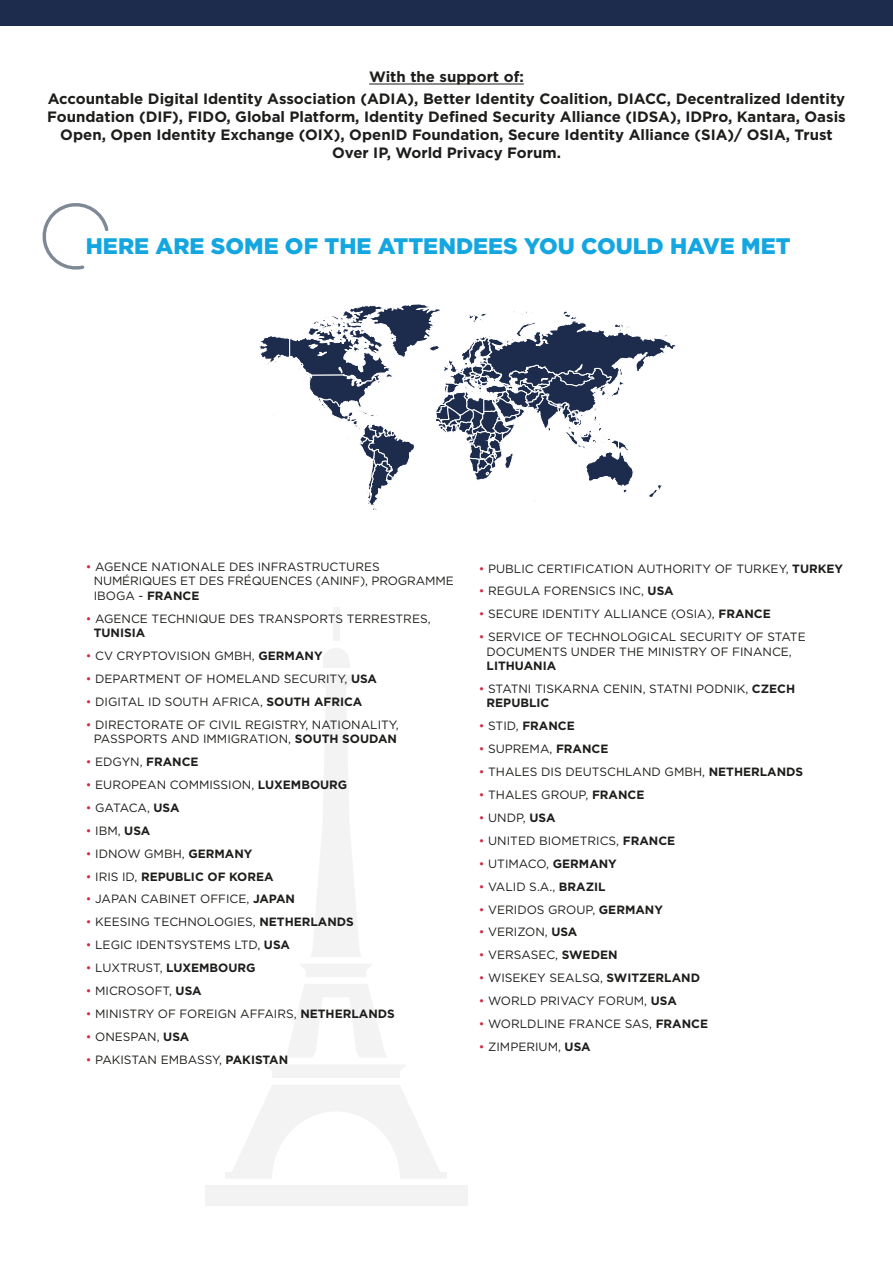
<style>
.page{position:relative;width:893px;height:1263px;background:#fff}
.page>*{position:absolute;margin:0;border:0;box-sizing:border-box;transform-origin:0 0}
.t1{font:900 22.5px "Gotham";color:#13a6e0}
.t2{font:700 15px/18px "Gotham";color:#1d1d1b;text-align:center}
.t3{font:12px/14.4px "Gotham";color:#1d1d1b}
.t4{font:700 12px "Gotham";color:#1d1d1b}
.s1{color:#d02941}
.s2{font-weight:700}
.s3{font-weight:400;color:#d02941}
.s4{font-weight:400}
</style>
<div class="page">
<div style="left:205px;top:1185px;width:262px;height:20px;background:#f3f3f4"></div>
<svg style="left:225px;top:1085px;width:222px;height:93px"></svg>
<svg style="left:286px;top:984px;width:101px;height:73px"></svg>
<div style="left:267px;top:1065px;width:138px;height:13px;background:#f3f3f4"></div>
<svg style="left:300px;top:964px;width:72px;height:13px"></svg>
<svg style="left:311px;top:675px;width:50px;height:282px"></svg>
<div style="left:323px;top:661px;width:26px;height:7px;background:#f3f3f4"></div>
<svg style="left:323px;top:648px;width:26px;height:13px"></svg>
<div style="left:333px;top:608px;width:6px;height:33px;background:#f3f3f4"></div>
<div style="left:0;top:0;width:893px;height:26px;background:#1d2c4c"></div>
<svg style="left:42px;top:203px;width:67px;height:67px"></svg>
<hr style="left:369px;top:84px;width:155px;height:1px;background:#1d1d1b">
<svg style="left:259px;top:304px;width:417px;height:206px"></svg>
<p class="t2" style="left:369px;top:67px;width:156px">With the support of:</p>
<p class="t2" style="left:47px;top:90px;width:800px">Accountable Digital Identity Association (ADIA), Better Identity Coalition, DIACC, Decentralized Identity Foundation (DIF), FIDO, Global Platform, Identity Defined Security Alliance (IDSA), IDPro, Kantara, Oasis Open, Open Identity Exchange (OIX), OpenID Foundation, Secure Identity Alliance (SIA)/ OSIA, Trust Over IP, World Privacy Forum.</p>
<p class="t1" style="left:86px;top:231px;width:706px">HERE ARE SOME OF THE ATTENDEES YOU COULD HAVE MET</p>
<p class="t3" style="left:94px;top:559px;width:362px;text-indent:-8px"><span class="s1">•</span> AGENCE NATIONALE DES INFRASTRUCTURES<br>NUMÉRIQUES ET DES FRÉQUENCES (ANINF), PROGRAMME<br>IBOGA - <span class="s2">FRANCE</span></p>
<p class="t3" style="left:94px;top:611px;width:338px;text-indent:-8px"><span class="s1">•</span> AGENCE TECHNIQUE DES TRANSPORTS TERRESTRES,<br><span class="s2">TUNISIA</span></p>
<p class="t3" style="left:86px;top:648px;width:238px"><span class="s1">•</span> CV CRYPTOVISION GMBH, <span class="s2">GERMANY</span></p>
<p class="t3" style="left:86px;top:671px;width:293px"><span class="s1">•</span> DEPARTMENT OF HOMELAND SECURITY, <span class="s2">USA</span></p>
<p class="t3" style="left:86px;top:694px;width:278px"><span class="s1">•</span> DIGITAL ID SOUTH AFRICA, <span class="s2">SOUTH AFRICA</span></p>
<p class="t3" style="left:86px;top:717px;width:315px;text-align:center"><span class="s1">•</span> DIRECTORATE OF CIVIL REGISTRY, NATIONALITY,<br>PASSPORTS AND IMMIGRATION, <span class="s2">SOUTH SOUDAN</span></p>
<p class="t3" style="left:86px;top:754px;width:114px"><span class="s1">•</span> EDGYN, <span class="s2">FRANCE</span></p>
<p class="t3" style="left:86px;top:777px;width:263px"><span class="s1">•</span> EUROPEAN COMMISSION, <span class="s2">LUXEMBOURG</span></p>
<p class="t3" style="left:86px;top:800px;width:95px"><span class="s1">•</span> GATACA, <span class="s2">USA</span></p>
<p class="t3" style="left:86px;top:823px;width:66px"><span class="s1">•</span> IBM, <span class="s2">USA</span></p>
<p class="t3" style="left:86px;top:846px;width:168px"><span class="s1">•</span> IDNOW GMBH, <span class="s2">GERMANY</span></p>
<p class="t4" style="left:86px;top:869px;width:189px"><span class="s3">•</span> <span class="s4">IRIS ID,</span> REPUBLIC OF KOREA</p>
<p class="t3" style="left:86px;top:892px;width:211px"><span class="s1">•</span> JAPAN CABINET OFFICE, <span class="s2">JAPAN</span></p>
<p class="t3" style="left:86px;top:915px;width:269px"><span class="s1">•</span> KEESING TECHNOLOGIES, <span class="s2">NETHERLANDS</span></p>
<p class="t3" style="left:86px;top:937px;width:206px"><span class="s1">•</span> LEGIC IDENTSYSTEMS LTD, <span class="s2">USA</span></p>
<p class="t4" style="left:86px;top:961px;width:171px"><span class="s3">•</span> <span class="s4">LUXTRUST,</span> LUXEMBOURG</p>
<p class="t3" style="left:86px;top:983px;width:117px"><span class="s1">•</span> MICROSOFT, <span class="s2">USA</span></p>
<p class="t3" style="left:86px;top:1006px;width:310px"><span class="s1">•</span> MINISTRY OF FOREIGN AFFAIRS, <span class="s2">NETHERLANDS</span></p>
<p class="t3" style="left:86px;top:1029px;width:105px"><span class="s1">•</span> ONESPAN, <span class="s2">USA</span></p>
<p class="t3" style="left:86px;top:1052px;width:204px"><span class="s1">•</span> PAKISTAN EMBASSY, <span class="s2">PAKISTAN</span></p>
<p class="t3" style="left:479px;top:561px;width:366px"><span class="s1">•</span> PUBLIC CERTIFICATION AUTHORITY OF TURKEY, <span class="s2">TURKEY</span></p>
<p class="t3" style="left:479px;top:584px;width:196px"><span class="s1">•</span> REGULA FORENSICS INC, <span class="s2">USA</span></p>
<p class="t3" style="left:479px;top:607px;width:294px"><span class="s1">•</span> SECURE IDENTITY ALLIANCE (OSIA), <span class="s2">FRANCE</span></p>
<p class="t3" style="left:487px;top:629px;width:321px;text-indent:-8px"><span class="s1">•</span> SERVICE OF TECHNOLOGICAL SECURITY OF STATE<br>DOCUMENTS UNDER THE MINISTRY OF FINANCE,<br><span class="s2">LITHUANIA</span></p>
<p class="t3" style="left:487px;top:681px;width:310px;text-indent:-8px"><span class="s1">•</span> STATNI TISKARNA CENIN, STATNI PODNIK, <span class="s2">CZECH<br>REPUBLIC</span></p>
<p class="t4" style="left:479px;top:719px;width:97px"><span class="s3">•</span> <span class="s4">STID,</span> FRANCE</p>
<p class="t3" style="left:479px;top:741px;width:131px"><span class="s1">•</span> SUPREMA, <span class="s2">FRANCE</span></p>
<p class="t3" style="left:479px;top:764px;width:326px"><span class="s1">•</span> THALES DIS DEUTSCHLAND GMBH, <span class="s2">NETHERLANDS</span></p>
<p class="t3" style="left:479px;top:787px;width:167px"><span class="s1">•</span> THALES GROUP, <span class="s2">FRANCE</span></p>
<p class="t3" style="left:479px;top:810px;width:78px"><span class="s1">•</span> UNDP, <span class="s2">USA</span></p>
<p class="t3" style="left:479px;top:833px;width:198px"><span class="s1">•</span> UNITED BIOMETRICS, <span class="s2">FRANCE</span></p>
<p class="t3" style="left:479px;top:856px;width:140px"><span class="s1">•</span> UTIMACO, <span class="s2">GERMANY</span></p>
<p class="t3" style="left:479px;top:879px;width:128px"><span class="s1">•</span> VALID S.A., <span class="s2">BRAZIL</span></p>
<p class="t3" style="left:479px;top:902px;width:186px"><span class="s1">•</span> VERIDOS GROUP, <span class="s2">GERMANY</span></p>
<p class="t3" style="left:479px;top:925px;width:100px"><span class="s1">•</span> VERIZON, <span class="s2">USA</span></p>
<p class="t3" style="left:479px;top:948px;width:140px"><span class="s1">•</span> VERSASEC, <span class="s2">SWEDEN</span></p>
<p class="t3" style="left:479px;top:970px;width:223px"><span class="s1">•</span> WISEKEY SEALSQ, <span class="s2">SWITZERLAND</span></p>
<p class="t3" style="left:479px;top:993px;width:200px"><span class="s1">•</span> WORLD PRIVACY FORUM, <span class="s2">USA</span></p>
<p class="t3" style="left:479px;top:1016px;width:231px"><span class="s1">•</span> WORLDLINE FRANCE SAS, <span class="s2">FRANCE</span></p>
<p class="t3" style="left:479px;top:1039px;width:113px"><span class="s1">•</span> ZIMPERIUM, <span class="s2">USA</span></p>
</div>
